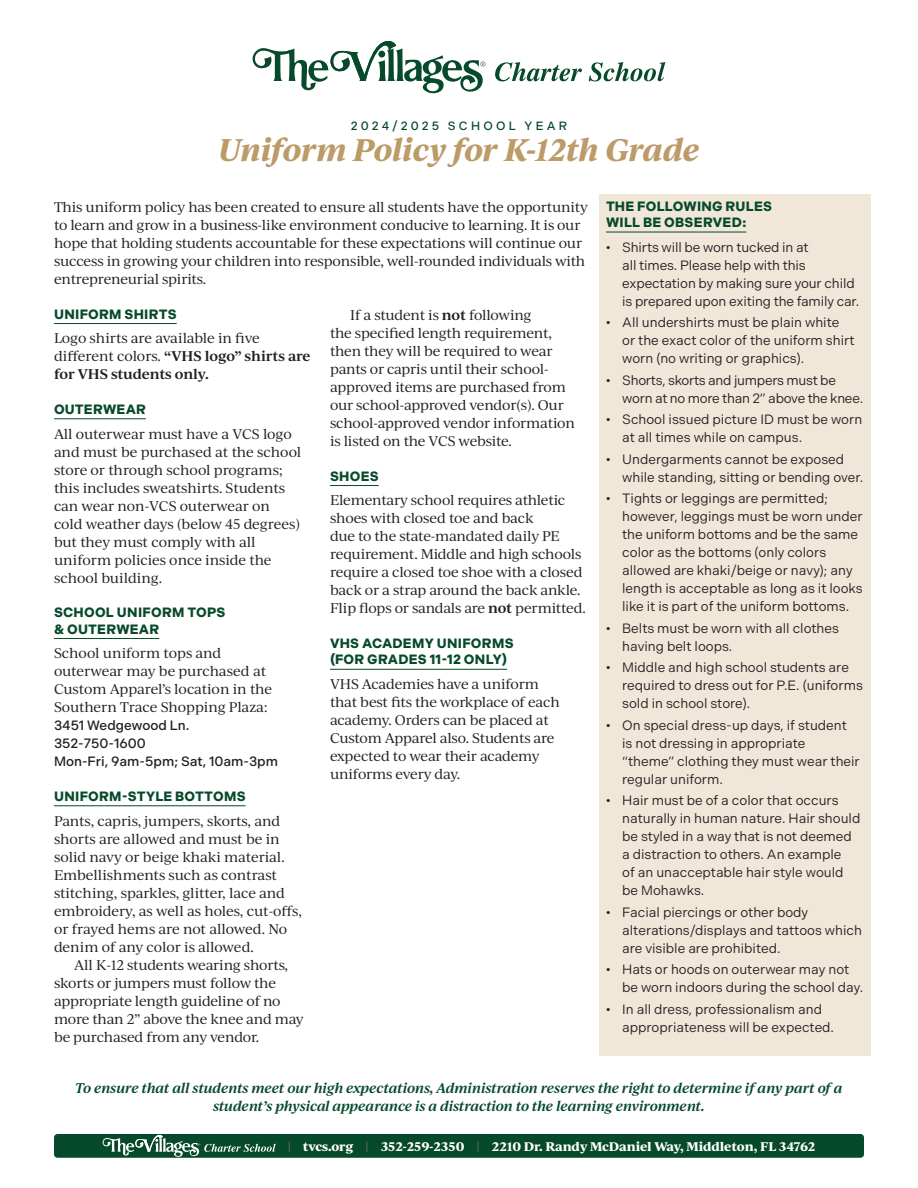
<style>
.page{position:relative;width:918px;height:1188px;background:#fff}
.page>*{position:absolute;margin:0;border:0;box-sizing:border-box;transform-origin:0 0}
.t1{font:italic 700 30px "Ivy Journal";letter-spacing:-.02em;color:#bc9b69}
.t2{font:13.5px/18px "Ivy Journal";letter-spacing:-.01em;color:#231f20}
.t3{font:13.5px/18px "Indivisible";color:#231f20}
.t4{font:italic 600 13.5px/18px "Ivy Journal";letter-spacing:-.02em;color:#06492b;text-align:center}
.t5{font:700 13.5px/16.5px "Indivisible";letter-spacing:.02em;color:#06492b}
.t6{font:13.5px/18px "Indivisible";letter-spacing:-.02em;color:#231f20}
.t7{font:500 13.5px/18px "Indivisible";color:#231f20}
.t8{font:700 12px "Ivy Journal";letter-spacing:-.01em;color:#fff}
.t9{font:500 12px "Indivisible";letter-spacing:.265em;color:#06492b}
.s1{font-weight:600}
.s2{font-weight:100;color:#bc9b69}
</style>
<div class="page">
<svg style="left:495px;top:62px;width:87px;height:19px"></svg>
<svg style="left:589px;top:62px;width:76px;height:19px"></svg>
<svg style="left:253px;top:41px;width:232px;height:52px"></svg>
<div style="left:54px;top:1134px;width:810px;height:24px;background:#06492b;border-radius:4px"></div>
<svg style="left:103px;top:1135px;width:173px;height:22px"></svg>
<hr style="left:54px;top:323px;width:123px;height:1px;background:#06492b">
<hr style="left:54px;top:419px;width:92px;height:1px;background:#06492b">
<hr style="left:54px;top:638px;width:105px;height:1px;background:#06492b">
<hr style="left:54px;top:806px;width:192px;height:1px;background:#06492b">
<hr style="left:330px;top:485px;width:49px;height:1px;background:#06492b">
<hr style="left:330px;top:669px;width:177px;height:1px;background:#06492b">
<div style="left:599px;top:194px;width:272px;height:57px;background:#f1e7d8"></div>
<hr style="left:606px;top:232px;width:140px;height:1px;background:#06492b">
<div style="left:599px;top:235px;width:272px;height:95px;background:#f1e7d8"></div>
<div style="left:599px;top:311px;width:272px;height:76px;background:#f1e7d8"></div>
<div style="left:599px;top:368px;width:272px;height:59px;background:#f1e7d8"></div>
<div style="left:599px;top:408px;width:272px;height:58px;background:#f1e7d8"></div>
<div style="left:599px;top:447px;width:272px;height:59px;background:#f1e7d8"></div>
<div style="left:599px;top:487px;width:272px;height:148px;background:#f1e7d8"></div>
<div style="left:599px;top:616px;width:272px;height:59px;background:#f1e7d8"></div>
<div style="left:599px;top:656px;width:272px;height:76px;background:#f1e7d8"></div>
<div style="left:599px;top:713px;width:272px;height:95px;background:#f1e7d8"></div>
<div style="left:599px;top:789px;width:272px;height:130px;background:#f1e7d8"></div>
<div style="left:599px;top:900px;width:272px;height:77px;background:#f1e7d8"></div>
<div style="left:599px;top:958px;width:272px;height:58px;background:#f1e7d8"></div>
<div style="left:599px;top:997px;width:272px;height:59px;background:#f1e7d8"></div>
<p class="t9" style="left:351px;top:119px;width:218px">2024/2025 SCHOOL YEAR</p>
<h1 class="t1" style="left:218px;top:127px;width:483px">Uniform Policy for K-12th Grade</h1>
<p class="t2" style="left:54px;top:198px;width:535px">This uniform policy has been created to ensure all students have the opportunity to learn and grow in a business-like environment conducive to learning. It is our hope that holding students accountable for these expectations will continue our success in growing your children into responsible, well-rounded individuals with entrepreneurial spirits.</p>
<p class="t5" style="left:54px;top:306px;width:124px">UNIFORM SHIRTS</p>
<p class="t2" style="left:54px;top:329px;width:258px">Logo shirts are available in five different colors. <span class="s1">“VHS logo” shirts are for VHS students only.</span></p>
<p class="t5" style="left:54px;top:401px;width:93px">OUTERWEAR</p>
<p class="t2" style="left:54px;top:424px;width:249px">All outerwear must have a VCS logo and must be purchased at the school store or through school programs; this includes sweatshirts. Students can wear non-VCS outerwear on cold weather days (below 45 degrees) but they must comply with all uniform policies once inside the school building.</p>
<p class="t5" style="left:54px;top:604px;width:173px">SCHOOL UNIFORM TOPS &amp; OUTERWEAR</p>
<p class="t2" style="left:54px;top:644px;width:220px">School uniform tops and outerwear may be purchased at<br>Custom Apparel’s location in the<br>Southern Trace Shopping Plaza:</p>
<p class="t7" style="left:54px;top:717px;width:226px">3451 Wedgewood Ln.<br>352-750-1600<br>Mon-Fri, 9am-5pm; Sat, 10am-3pm</p>
<p class="t5" style="left:54px;top:788px;width:193px">UNIFORM-STYLE BOTTOMS</p>
<p class="t2" style="left:54px;top:811px;width:249px">Pants, capris, jumpers, skorts, and shorts are allowed and must be in solid navy or beige khaki material.<br>Embellishments such as contrast stitching, sparkles, glitter, lace and embroidery, as well as holes, cut-offs, or frayed hems are not allowed. No denim of any color is allowed.</p>
<p class="t2" style="left:54px;top:955px;width:251px;text-indent:20px">All K-12 students wearing shorts, skorts or jumpers must follow the appropriate length guideline of no more than 2” above the knee and may be purchased from any vendor.</p>
<p class="t5" style="left:606px;top:198px;width:168px">THE FOLLOWING RULES<br>WILL BE OBSERVED:</p>
<p class="t3" style="left:622px;top:238px;width:239px;text-indent:-16px">• Shirts will be worn tucked in at<br>all times. Please help with this expectation by making sure your child is prepared upon exiting the family car.</p>
<p class="t3" style="left:622px;top:314px;width:234px;text-indent:-16px">• All undershirts must be plain white or the exact color of the uniform shirt worn (no writing or graphics).</p>
<p class="t6" style="left:622px;top:371px;width:243px;text-indent:-16px">• Shorts, skorts and jumpers must be worn at no more than 2” above the knee.</p>
<p class="t3" style="left:622px;top:411px;width:242px;text-indent:-16px">• School issued picture ID must be worn at all times while on campus.</p>
<p class="t3" style="left:622px;top:450px;width:243px;text-indent:-16px">• Undergarments cannot be exposed while standing, sitting or bending over.</p>
<p class="t3" style="left:622px;top:490px;width:242px;text-indent:-16px">• Tights or leggings are permitted; however, leggings must be worn under the uniform bottoms and be the same color as the bottoms (only colors allowed are khaki/beige or navy); any length is acceptable as long as it looks like it is part of the uniform bottoms.</p>
<p class="t3" style="left:622px;top:619px;width:218px;text-indent:-16px">• Belts must be worn with all clothes having belt loops.</p>
<p class="t3" style="left:622px;top:659px;width:242px;text-indent:-16px">• Middle and high school students are required to dress out for P.E. (uniforms sold in school store).</p>
<p class="t3" style="left:622px;top:716px;width:239px;text-indent:-16px">• On special dress-up days, if student is not dressing in appropriate “theme” clothing they must wear their regular uniform.</p>
<p class="t3" style="left:622px;top:792px;width:240px;text-indent:-16px">• Hair must be of a color that occurs naturally in human nature. Hair should be styled in a way that is not deemed a distraction to others. An example<br>of an unacceptable hair style would be Mohawks.</p>
<p class="t3" style="left:622px;top:903px;width:241px;text-indent:-16px">• Facial piercings or other body alterations/displays and tattoos which are visible are prohibited.</p>
<p class="t3" style="left:622px;top:961px;width:243px;text-indent:-16px">• Hats or hoods on outerwear may not be worn indoors during the school day.</p>
<p class="t3" style="left:622px;top:1000px;width:213px;text-indent:-16px">• In all dress, professionalism and appropriateness will be expected.</p>
<p class="t2" style="left:330px;top:306px;width:246px;text-indent:20px">If a student is <span class="s1">not</span> following<br>the specified length requirement, then they will be required to wear pants or capris until their school&shy;approved items are purchased from our school-approved vendor(s). Our school-approved vendor information is listed on the VCS website.</p>
<p class="t5" style="left:330px;top:468px;width:50px">SHOES</p>
<p class="t2" style="left:330px;top:491px;width:258px">Elementary school requires athletic shoes with closed toe and back<br>due to the state-mandated daily PE requirement. Middle and high schools require a closed toe shoe with a closed back or a strap around the back ankle.<br>Flip flops or sandals are <span class="s1">not</span> permitted.</p>
<p class="t5" style="left:330px;top:635px;width:185px">VHS ACADEMY UNIFORMS (FOR GRADES 11-12 ONLY)</p>
<p class="t2" style="left:330px;top:675px;width:231px">VHS Academies have a uniform that best fits the workplace of each academy. Orders can be placed at<br>Custom Apparel also. Students are expected to wear their academy uniforms every day.</p>
<p class="t4" style="left:75px;top:1079px;width:769px">To ensure that all students meet our high expectations, Administration reserves the right to determine if any part of a student’s physical appearance is a distraction to the learning environment.</p>
<p class="t8" style="left:288px;top:1137px;width:529px"><span class="s2">|</span> tvcs.org <span class="s2">|</span> 352-259-2350 <span class="s2">|</span> 2210 Dr. Randy McDaniel Way, Middleton, FL 34762</p>
</div>
